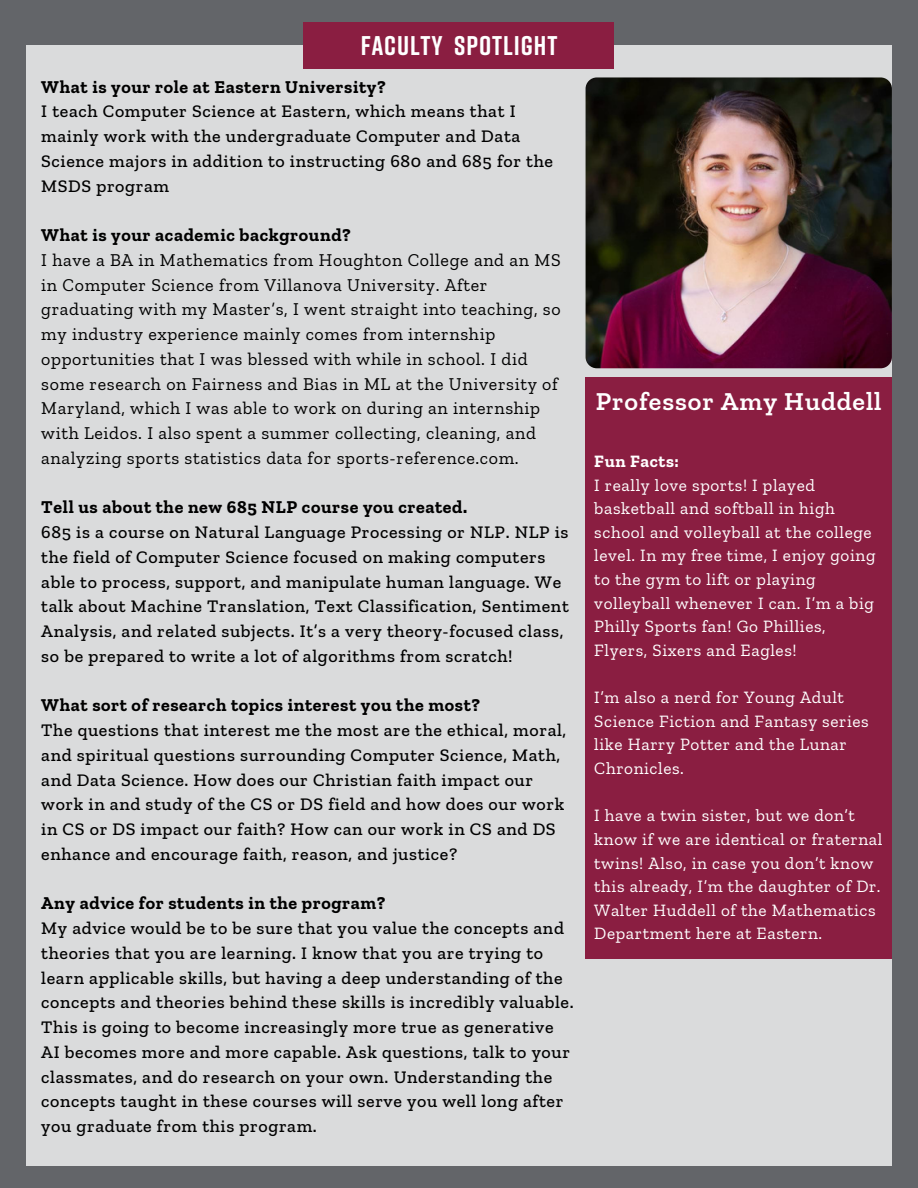
<style>
.page{position:relative;width:918px;height:1188px;background:#636569}
.page>*{position:absolute;margin:0;border:0;box-sizing:border-box;transform-origin:0 0}
.t1{font:700 27px "Rift";letter-spacing:.035em;color:#fff}
.t2{font:600 26.25px "Zilla Slab";letter-spacing:.035em;color:#fff}
.t3{font:500 18px/24.8px "Zilla Slab";letter-spacing:.035em;color:#000}
.t4{font:18px/24.8px "Zilla Slab";letter-spacing:.035em;color:#000}
.t5{font:700 18px "Zilla Slab";letter-spacing:.035em;color:#000}
.t6{font:17.25px/23.7px "Zilla Slab";letter-spacing:.035em;color:#fff}
.t7{font:700 17.25px "Zilla Slab";letter-spacing:.035em;color:#fff}
</style>
<div class="page">
<div style="left:26px;top:45px;width:866px;height:1121px;background:#dadbdc"></div>
<div style="left:304px;top:22px;width:310px;height:46px;background:#8a1e41"></div>
<img style="left:586px;top:77px;width:306px;height:291px;border-radius:11px">
<div style="left:586px;top:377px;width:306px;height:582px;background:#8a1e41"></div>
<p class="t1" style="left:361px;top:28px;width:198px">FACULTY SPOTLIGHT</p>
<p class="t5" style="left:41px;top:76px;width:346px">What is your role at Eastern University?</p>
<p class="t3" style="left:41px;top:99px;width:513px">I teach Computer Science at Eastern, which means that I mainly work with the undergraduate Computer and Data Science majors in addition to instructing 680 and 685 for the MSDS program</p>
<p class="t5" style="left:41px;top:224px;width:311px">What is your academic background?</p>
<p class="t4" style="left:41px;top:247px;width:521px">I have a BA in Mathematics from Houghton College and an MS in Computer Science from Villanova University. After graduating with my Master’s, I went straight into teaching, so my industry experience mainly comes from internship opportunities that I was blessed with while in school. I did some research on Fairness and Bias in ML at the University of Maryland, which I was able to work on during an internship with Leidos. I also spent a summer collecting, cleaning, and analyzing sports statistics data for sports-reference.com.</p>
<p class="t5" style="left:41px;top:496px;width:427px">Tell us about the new 685 NLP course you created.</p>
<p class="t3" style="left:41px;top:519px;width:529px">685 is a course on Natural Language Processing or NLP. NLP is the field of Computer Science focused on making computers able to process, support, and manipulate human language. We talk about Machine Translation, Text Classification, Sentiment Analysis, and related subjects. It’s a very theory-focused class, so be prepared to write a lot of algorithms from scratch!</p>
<p class="t5" style="left:41px;top:694px;width:440px">What sort of research topics interest you the most?</p>
<p class="t3" style="left:41px;top:717px;width:527px">The questions that interest me the most are the ethical, moral, and spiritual questions surrounding Computer Science, Math, and Data Science. How does our Christian faith impact our work in and study of the CS or DS field and how does our work in CS or DS impact our faith? How can our work in CS and DS enhance and encourage faith, reason, and justice?</p>
<p class="t5" style="left:41px;top:892px;width:346px">Any advice for students in the program?</p>
<p class="t3" style="left:41px;top:915px;width:534px">My advice would be to be sure that you value the concepts and theories that you are learning. I know that you are trying to learn applicable skills, but having a deep understanding of the concepts and theories behind these skills is incredibly valuable.<br>This is going to become increasingly more true as generative AI becomes more and more capable. Ask questions, talk to your classmates, and do research on your own. Understanding the concepts taught in these courses will serve you well long after you graduate from this program.</p>
<p class="t2" style="left:596px;top:385px;width:287px">Professor Amy Huddell</p>
<p class="t7" style="left:594px;top:451px;width:86px">Fun Facts:</p>
<p class="t6" style="left:594px;top:473px;width:283px">I really love sports! I played basketball and softball in high school and volleyball at the college level. In my free time, I enjoy going to the gym to lift or playing volleyball whenever I can. I’m a big<br>Philly Sports fan! Go Phillies,<br>Flyers, Sixers and Eagles!</p>
<p class="t6" style="left:594px;top:685px;width:276px">I’m also a nerd for Young Adult<br>Science Fiction and Fantasy series like Harry Potter and the Lunar<br>Chronicles.</p>
<p class="t6" style="left:594px;top:804px;width:290px">I have a twin sister, but we don’t know if we are identical or fraternal twins! Also, in case you don’t know this already, I’m the daughter of Dr.<br>Walter Huddell of the Mathematics Department here at Eastern.</p>
</div>
